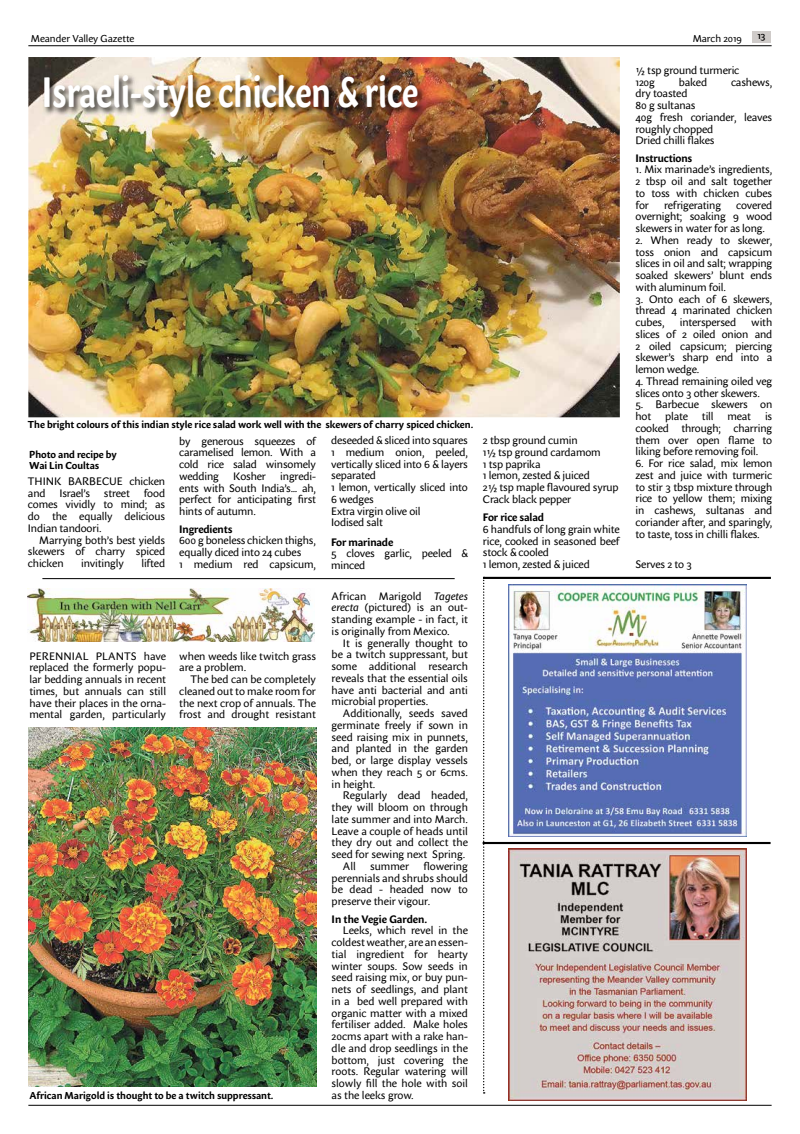
<style>
.page{position:relative;width:800px;height:1134px;background:#fff}
.page>*{position:absolute;margin:0;border:0;box-sizing:border-box;transform-origin:0 0}
.t1{font:700 42.2px "Sharik Sans";color:#fff;scale:.78 1}
.t2{font:10.8px/11.7px "Sharik Sans";letter-spacing:-.01em;color:#000;text-align:justify}
.t3{font:700 10.8px "Sharik Sans";letter-spacing:-.01em;color:#000}
.t4{font:700 10px/11px "Sharik Sans";color:#000}
.t5{font:10px "Sharik Sans";color:#000}
.t6{font:500 10px "Sharik Sans";color:#000}
.s1{font-style:italic}
</style>
<div class="page">
<div style="left:752px;top:31px;width:18px;height:11px;background:#cfcbc9"></div>
<hr style="left:28px;top:45px;width:743px;height:1px;background:#000">
<hr style="left:28px;top:1105px;width:743px;height:1px;background:#000">
<svg style="left:483px;top:579px;width:1px;height:514px"></svg>
<hr style="left:482px;top:842px;width:288px;height:2px;background:#000">
<img style="left:508px;top:585px;width:238px;height:252px">
<img style="left:508px;top:848px;width:238px;height:253px">
<hr style="left:483px;top:577px;width:287px;height:2px;background:#000">
<img style="left:28px;top:588px;width:286px;height:54px">
<img style="left:28px;top:728px;width:288px;height:358px">
<hr style="left:42px;top:578px;width:412px;height:1px;background:#000">
<img style="left:28px;top:57px;width:591px;height:360px">
<img style="left:42px;top:74px;width:383px;height:51px">
<p class="t5" style="left:31px;top:31px;width:105px">Meander Valley Gazette</p>
<p class="t5" style="left:692px;top:31px;width:51px">March 2019</p>
<p class="t6" style="left:757px;top:28px;width:10px">13</p>
<h1 class="t1" style="left:42px;top:62px;width:484px">Israeli-style chicken &amp; rice</h1>
<p class="t4" style="left:28px;top:419px;width:446px">The bright colours of this indian style rice salad work well with the skewers of charry spiced chicken.</p>
<p class="t4" style="left:29px;top:449px;width:89px">Photo and recipe by<br>Wai Lin Coultas</p>
<p class="t2" style="left:28px;top:475px;width:139px">THINK BARBECUE chicken and</p>
<p class="t2" style="left:28px;top:487px;width:139px;text-indent:116px">food comes vividly to mind; as do the equally delicious Indian tandoori.</p>
<p class="t2" style="left:28px;top:534px;width:139px;text-indent:11px">Marrying both’s best yields skewers of charry spiced chicken</p>
<p class="t2" style="left:59px;top:487px;width:32px">Israel’s</p>
<p class="t2" style="left:104px;top:487px;width:28px">street</p>
<p class="t2" style="left:81px;top:557px;width:44px">invitingly</p>
<p class="t2" style="left:141px;top:557px;width:25px">lifted</p>
<p class="t2" style="left:179px;top:435px;width:138px">by generous squeezes of caramelised lemon. With a cold rice salad winsomely wedding</p>
<p class="t2" style="left:179px;top:470px;width:138px;text-indent:101px">ingredi&shy;ents with South India’s… ah, perfect for anticipating first hints of autumn.</p>
<p class="t3" style="left:179px;top:521px;width:55px">Ingredients</p>
<p class="t2" style="left:179px;top:534px;width:138px;text-align:left">600 g boneless chicken thighs, equally diced into 24 cubes<br>1 medium red capsicum,</p>
<p class="t2" style="left:233px;top:470px;width:34px">Kosher</p>
<p class="t2" style="left:29px;top:650px;width:138px">PERENNIAL PLANTS have replaced the formerly popu&shy;lar bedding annuals in recent times, but annuals can still have their places in the orna&shy;mental garden, particularly</p>
<p class="t2" style="left:179px;top:650px;width:138px">when weeds like twitch grass are a problem.</p>
<p class="t2" style="left:179px;top:673px;width:138px;text-indent:11px">The bed can be completely cleaned out to make room for the next crop of annuals. The frost and drought resistant</p>
<p class="t4" style="left:29px;top:1089px;width:245px">African Marigold is thought to be a twitch suppressant.</p>
<p class="t2" style="left:331px;top:434px;width:138px;text-align:left">deseeded &amp; sliced into squares<br>1 medium onion, peeled, vertically sliced into 6 &amp; layers separated<br>1 lemon, vertically sliced into<br>6 wedges<br>Extra virgin olive oil<br>Iodised salt</p>
<p class="t3" style="left:331px;top:534px;width:64px">For marinade</p>
<p class="t2" style="left:331px;top:547px;width:138px">5 cloves garlic, peeled &amp; minced</p>
<p class="t2" style="left:331px;top:590px;width:138px">African Marigold <span class="s1">Tagetes erecta</span> (pictured) is an out&shy;standing example - in fact, it is originally from Mexico.</p>
<p class="t2" style="left:331px;top:637px;width:138px;text-indent:11px">It is generally thought to be a twitch suppressant, but some additional research reveals that the essential oils have anti bacterial and anti microbial properties.</p>
<p class="t2" style="left:331px;top:707px;width:138px;text-indent:11px">Additionally, seeds saved germinate freely if sown in seed raising mix in punnets, and planted in the garden bed, or large display vessels when they reach 5 or 6cms. in height.</p>
<p class="t2" style="left:343px;top:789px;width:126px">Regularly dead headed,</p>
<p class="t2" style="left:331px;top:801px;width:138px">they will bloom on through</p>
<p class="t2" style="left:331px;top:813px;width:138px">late summer and into March.</p>
<p class="t2" style="left:331px;top:825px;width:138px">Leave a couple of heads until</p>
<p class="t2" style="left:331px;top:836px;width:138px">they dry out and collect the</p>
<p class="t2" style="left:331px;top:848px;width:135px">seed for sewing next Spring.</p>
<p class="t2" style="left:343px;top:860px;width:14px">All</p>
<p class="t2" style="left:370px;top:860px;width:41px">summer</p>
<p class="t2" style="left:331px;top:860px;width:138px;text-indent:92px">flowering perennials and shrubs should be dead - headed now to preserve their vigour.</p>
<p class="t3" style="left:331px;top:911px;width:97px">In the Vegie Garden.</p>
<p class="t2" style="left:331px;top:924px;width:138px;text-indent:11px">Leeks, which revel in the coldest weather, are an essen&shy;tial ingredient for hearty winter soups. Sow seeds in seed raising mix, or buy pun&shy;nets of seedlings, and plant in a bed well prepared with organic matter with a mixed fertiliser added. Make holes 20cms apart with a rake han&shy;dle and drop seedlings in the bottom, just covering the roots. Regular watering will slowly fill the hole with soil as the leeks grow.</p>
<p class="t2" style="left:483px;top:434px;width:137px;text-align:left">2 tbsp ground cumin<br>1½ tsp ground cardamom<br>1 tsp paprika<br>1 lemon, zested &amp; juiced<br>2½ tsp maple flavoured syrup<br>Crack black pepper</p>
<p class="t3" style="left:483px;top:510px;width:62px">For rice salad</p>
<p class="t2" style="left:483px;top:523px;width:138px;text-align:left">6 handfuls of long grain white rice, cooked in seasoned beef stock &amp; cooled<br>1 lemon, zested &amp; juiced</p>
<p class="t2" style="left:635px;top:64px;width:105px">½ tsp ground turmeric<br>120g</p>
<p class="t2" style="left:678px;top:76px;width:30px">baked</p>
<p class="t2" style="left:730px;top:76px;width:43px">cashews,</p>
<p class="t2" style="left:635px;top:87px;width:138px;text-align:left">dry toasted<br>80 g sultanas<br>40g fresh coriander, leaves roughly chopped<br>Dried chilli flakes</p>
<p class="t3" style="left:635px;top:150px;width:58px">Instructions</p>
<p class="t2" style="left:635px;top:164px;width:138px">1. Mix marinade’s ingredients, 2 tbsp oil and salt together to toss with chicken cubes for</p>
<p class="t2" style="left:635px;top:199px;width:138px;text-indent:101px">covered overnight; soaking 9 wood skewers in water for as long.</p>
<p class="t2" style="left:635px;top:234px;width:138px">2. When ready to skewer, toss onion and capsicum slices in oil and salt; wrapping soaked skewers’ blunt ends with aluminum foil.</p>
<p class="t2" style="left:635px;top:293px;width:138px">3. Onto each of 6 skewers, thread 4 marinated chicken cubes,</p>
<p class="t2" style="left:664px;top:199px;width:58px">refrigerating</p>
<p class="t2" style="left:635px;top:316px;width:138px;text-indent:116px">with slices of 2 oiled onion and 2 oiled capsicum; piercing skewer’s sharp end into a lemon wedge.</p>
<p class="t2" style="left:635px;top:375px;width:138px">4. Thread remaining oiled veg slices onto 3 other skewers.</p>
<p class="t2" style="left:635px;top:399px;width:138px">5. Barbecue skewers on hot</p>
<p class="t2" style="left:679px;top:316px;width:58px">interspersed</p>
<p class="t2" style="left:665px;top:410px;width:24px">plate</p>
<p class="t2" style="left:701px;top:410px;width:13px">till</p>
<p class="t2" style="left:727px;top:410px;width:25px">meat</p>
<p class="t2" style="left:635px;top:410px;width:138px;text-indent:129px">is cooked through; charring them over open flame to liking before removing foil.</p>
<p class="t2" style="left:635px;top:457px;width:138px">6. For rice salad, mix lemon zest and juice with turmeric to stir 3 tbsp mixture through rice to yellow them; mixing in cashews, sultanas and coriander after, and sparingly, to taste, toss in chilli flakes.</p>
<p class="t2" style="left:635px;top:558px;width:58px">Serves 2 to 3</p>
</div>
